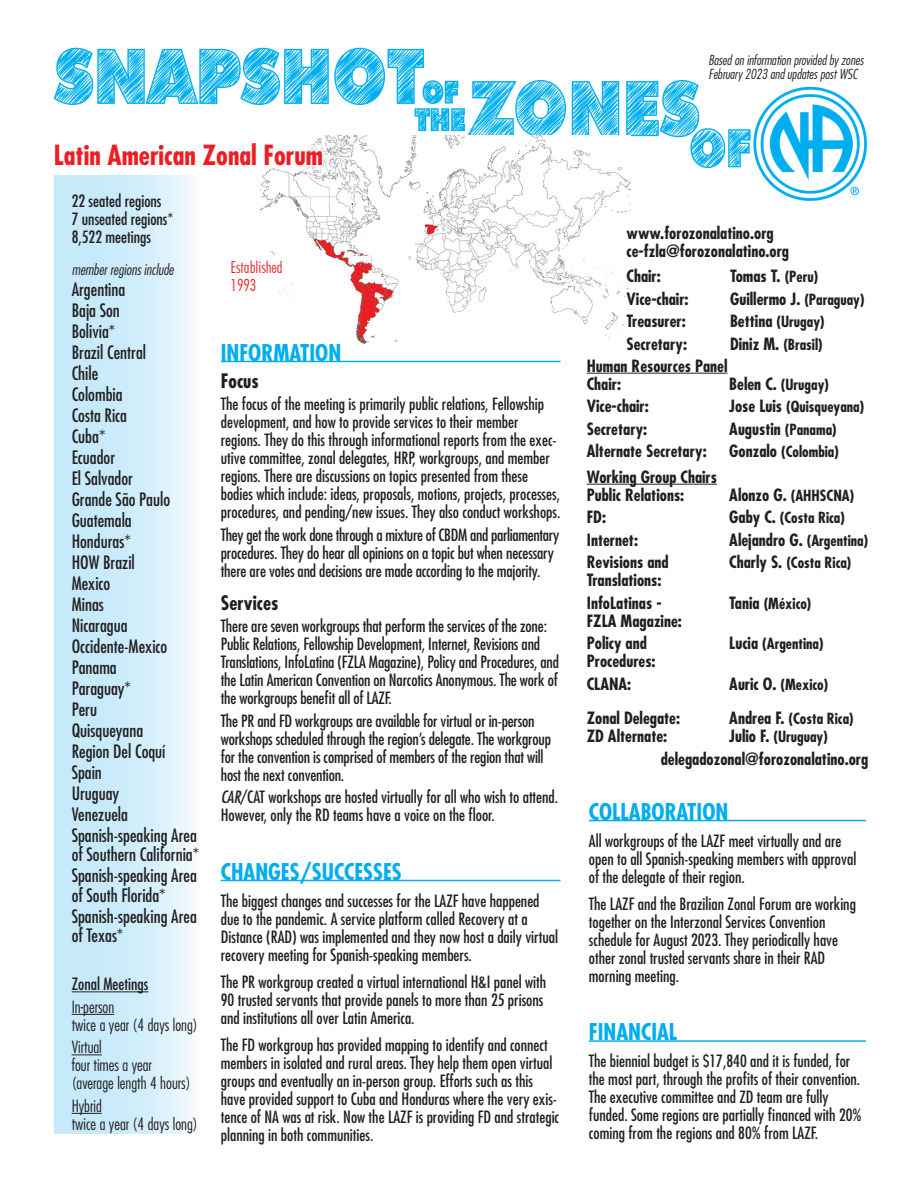
<style>
.page{position:relative;width:918px;height:1188px;background:#fff}
.page>*{position:absolute;margin:0;border:0;box-sizing:border-box;transform-origin:0 0}
.t1{font:700 condensed 27px "Futura Std";color:#ee1d23}
.t2{font:700 condensed 22.5px "Futura Std";color:#00aeef}
.t3{font:700 condensed 19.5px "Futura Std";color:#231f20}
.t4{font:condensed 18px/20.9px "Futura Std";color:#231f20}
.t5{font:condensed 16.5px/18px "Futura Std";color:#231f20}
.t6{font:700 condensed 16.5px/18px "Futura Std";color:#231f20}
.t7{font:300 condensed 16.5px/18px "Futura Std";color:#231f20}
.t8{font:300 condensed 16.5px/18px "Futura BT";color:#ee1d23}
.t9{font:700 condensed 15px "Futura Std";color:#231f20}
.t10{font:italic 300 condensed 15px "Futura Std";color:#231f20}
.t11{font:italic 300 condensed 13.5px/13.5px "Futura Std";color:#231f20}
.s1{font-style:italic}
.s2{font-size:15px}
.s3{font-size:16.5px}
</style>
<div class="page">
<img style="left:54px;top:47px;width:813px;height:153px">
<div style="left:55px;top:175px;width:146px;height:958px;background:linear-gradient(to right,#bbe6f9,#ecf8fd)"></div>
<img style="left:260px;top:136px;width:370px;height:207px">
<div style="left:43px;top:143px;width:284px;height:28px;background:#fff"></div>
<hr style="left:589px;top:820px;width:277px;height:1px;background:#00aeef">
<hr style="left:589px;top:1040px;width:277px;height:2px;background:#00aeef">
<hr style="left:72px;top:992px;width:76px;height:1px;background:#231f20">
<hr style="left:72px;top:1014px;width:42px;height:1px;background:#231f20">
<hr style="left:72px;top:1055px;width:30px;height:1px;background:#231f20">
<hr style="left:72px;top:1113px;width:30px;height:1px;background:#231f20">
<hr style="left:587px;top:373px;width:141px;height:1px;background:#231f20">
<hr style="left:587px;top:484px;width:130px;height:1px;background:#231f20">
<hr style="left:221px;top:361px;width:340px;height:1px;background:#00aeef">
<hr style="left:221px;top:880px;width:340px;height:1px;background:#00aeef">
<h1 class="t1" style="left:54px;top:138px;width:271px">Latin American Zonal Forum</h1>
<p class="t5" style="left:72px;top:192px;width:103px">22 seated regions<br>7 unseated regions*<br>8,522 meetings</p>
<p class="t10" style="left:72px;top:260px;width:104px">member regions include</p>
<p class="t4" style="left:72px;top:279px;width:129px">Argentina<br>Baja Son<br>Bolivia*<br>Brazil Central<br>Chile<br>Colombia<br>Costa Rica<br>Cuba*<br>Ecuador<br>El Salvador<br>Grande São Paulo<br>Guatemala<br>Honduras*<br>HOW Brazil<br>Mexico<br>Minas<br>Nicaragua<br>Occidente-Mexico<br>Panama<br>Paraguay*<br>Peru<br>Quisqueyana<br>Region Del Coquí<br>Spain<br>Uruguay<br>Venezuela<br>Spanish-speaking Area of Southern California*<br>Spanish-speaking Area of South Florida*<br>Spanish-speaking Area of Texas*</p>
<p class="t5" style="left:72px;top:975px;width:78px">Zonal Meetings</p>
<p class="t7" style="left:72px;top:998px;width:128px">In-person<br>twice a year (4 days long)</p>
<p class="t7" style="left:72px;top:1038px;width:121px">Virtual<br>four times a year (average length 4 hours)</p>
<p class="t7" style="left:72px;top:1097px;width:128px">Hybrid<br>twice a year (4 days long)</p>
<p class="t8" style="left:231px;top:258px;width:54px">Established<br>1993</p>
<h2 class="t2" style="left:221px;top:338px;width:122px">INFORMATION</h2>
<p class="t3" style="left:221px;top:368px;width:39px">Focus</p>
<p class="t5" style="left:221px;top:395px;width:341px">The focus of the meeting is primarily public relations, Fellowship development, and how to provide services to their member regions. They do this through informational reports from the exec&shy;utive committee, zonal delegates, HRP, workgroups, and member regions. There are discussions on topics presented from these bodies which include: ideas, proposals, motions, projects, processes, procedures, and pending/new issues. They also conduct workshops.</p>
<p class="t5" style="left:221px;top:526px;width:340px">They get the work done through a mixture of CBDM and parliamentary procedures. They do hear all opinions on a topic but when necessary there are votes and decisions are made according to the majority.</p>
<p class="t3" style="left:221px;top:590px;width:59px">Services</p>
<p class="t5" style="left:221px;top:617px;width:340px">There are seven workgroups that perform the services of the zone:<br>Public Relations, Fellowship Development, Internet, Revisions and Translations, InfoLatina (FZLA Magazine), Policy and Procedures, and the Latin American Convention on Narcotics Anonymous. The work of the workgroups benefit all of LAZF.</p>
<p class="t5" style="left:221px;top:712px;width:332px">The PR and FD workgroups are available for virtual or in-person workshops scheduled through the region’s delegate. The workgroup for the convention is comprised of members of the region that will host the next convention.</p>
<p class="t5" style="left:221px;top:788px;width:339px"><span class="s1">CAR</span>/CAT workshops are hosted virtually for all who wish to attend.<br>However, only the RD teams have a voice on the floor.</p>
<h2 class="t2" style="left:221px;top:857px;width:182px">CHANGES/SUCCESSES</h2>
<p class="t5" style="left:221px;top:892px;width:339px">The biggest changes and successes for the LAZF have happened due to the pandemic. A service platform called Recovery at a Distance (RAD) was implemented and they now host a daily virtual recovery meeting for Spanish-speaking members.</p>
<p class="t5" style="left:221px;top:973px;width:327px">The PR workgroup created a virtual international H&amp;I panel with<br>90 trusted servants that provide panels to more than 25 prisons and institutions all over Latin America.</p>
<p class="t5" style="left:221px;top:1036px;width:340px">The FD workgroup has provided mapping to identify and connect members in isolated and rural areas. They help them open virtual groups and eventually an in-person group. Efforts such as this have provided support to Cuba and Honduras where the very exis&shy;tence of NA was at risk. Now the LAZF is providing FD and strategic planning in both communities.</p>
<p class="t11" style="left:708px;top:54px;width:157px">Based on information provided by zones<br>February 2023 and updates post WSC</p>
<p class="t6" style="left:627px;top:224px;width:164px">www.forozonalatino.org ce-fzla@forozonalatino.org</p>
<p class="t6" style="left:627px;top:267px;width:36px">Chair:</p>
<p class="t6" style="left:730px;top:267px;width:90px">Tomas T. <span class="s2">(Peru)</span></p>
<p class="t6" style="left:627px;top:290px;width:64px">Vice-chair:</p>
<p class="t6" style="left:730px;top:290px;width:136px">Guillermo J. <span class="s2">(Paraguay)</span></p>
<p class="t6" style="left:627px;top:312px;width:61px">Treasurer:</p>
<p class="t9" style="left:730px;top:312px;width:96px"><span class="s3">Bettina</span> (Urugay)</p>
<p class="t6" style="left:627px;top:335px;width:62px">Secretary:</p>
<p class="t9" style="left:730px;top:335px;width:94px"><span class="s3">Diniz M.</span> (Brasil)</p>
<p class="t6" style="left:587px;top:357px;width:142px">Human Resources Panel<br>Chair:</p>
<p class="t9" style="left:729px;top:375px;width:101px"><span class="s3">Belen C.</span> (Urugay)</p>
<p class="t6" style="left:587px;top:397px;width:64px">Vice-chair:</p>
<p class="t9" style="left:729px;top:397px;width:136px"><span class="s3">Jose Luis</span> (Quisqueyana)</p>
<p class="t6" style="left:587px;top:420px;width:62px">Secretary:</p>
<p class="t6" style="left:729px;top:420px;width:109px">Augustin <span class="s2">(Panama)</span></p>
<p class="t6" style="left:587px;top:442px;width:121px">Alternate Secretary:</p>
<p class="t9" style="left:729px;top:442px;width:111px"><span class="s3">Gonzalo</span> (Colombia)</p>
<p class="t6" style="left:587px;top:468px;width:132px">Working Group Chairs<br>Public Relations:</p>
<p class="t9" style="left:729px;top:486px;width:127px"><span class="s3">Alonzo G.</span> (AHHSCNA)</p>
<p class="t6" style="left:587px;top:508px;width:21px">FD:</p>
<p class="t9" style="left:729px;top:508px;width:117px"><span class="s3">Gaby C.</span> (Costa Rica)</p>
<p class="t6" style="left:587px;top:531px;width:53px">Internet:</p>
<p class="t6" style="left:729px;top:531px;width:140px">Alejandro G. <span class="s2">(Argentina)</span></p>
<p class="t6" style="left:587px;top:553px;width:83px">Revisions and</p>
<p class="t9" style="left:729px;top:553px;width:124px"><span class="s3">Charly S.</span> (Costa Rica)</p>
<p class="t6" style="left:587px;top:569px;width:76px;line-height:22.5px">Translations:<br>InfoLatinas -</p>
<p class="t9" style="left:729px;top:594px;width:84px"><span class="s3">Tania</span> (México)</p>
<p class="t6" style="left:587px;top:609px;width:97px;line-height:22.5px">FZLA Magazine:<br>Policy and</p>
<p class="t6" style="left:587px;top:650px;width:70px;line-height:22.5px">Procedures:<br>CLANA:</p>
<p class="t9" style="left:729px;top:634px;width:96px"><span class="s3">Lucia</span> (Argentina)</p>
<p class="t9" style="left:729px;top:675px;width:101px"><span class="s3">Auric O.</span> (Mexico)</p>
<p class="t6" style="left:587px;top:709px;width:95px">Zonal Delegate:</p>
<p class="t9" style="left:729px;top:709px;width:126px"><span class="s3">Andrea F.</span> (Costa Rica)</p>
<p class="t6" style="left:587px;top:727px;width:82px">ZD Alternate:</p>
<p class="t9" style="left:729px;top:727px;width:100px"><span class="s3">Julio F.</span> (Uruguay)</p>
<p class="t6" style="left:661px;top:750px;width:209px">delegadozonal@forozonalatino.org</p>
<h2 class="t2" style="left:589px;top:798px;width:141px">COLLABORATION</h2>
<p class="t5" style="left:589px;top:832px;width:269px">All workgroups of the LAZF meet virtually and are open to all Spanish-speaking members with approval of the delegate of their region.</p>
<p class="t5" style="left:589px;top:895px;width:269px">The LAZF and the Brazilian Zonal Forum are working together on the Interzonal Services Convention schedule for August 2023. They periodically have other zonal trusted servants share in their RAD morning meeting.</p>
<h2 class="t2" style="left:589px;top:1018px;width:90px">FINANCIAL</h2>
<p class="t5" style="left:589px;top:1052px;width:274px">The biennial budget is $17,840 and it is funded, for the most part, through the profits of their convention.<br>The executive committee and ZD team are fully funded. Some regions are partially financed with 20% coming from the regions and 80% from LAZF.</p>
</div>
